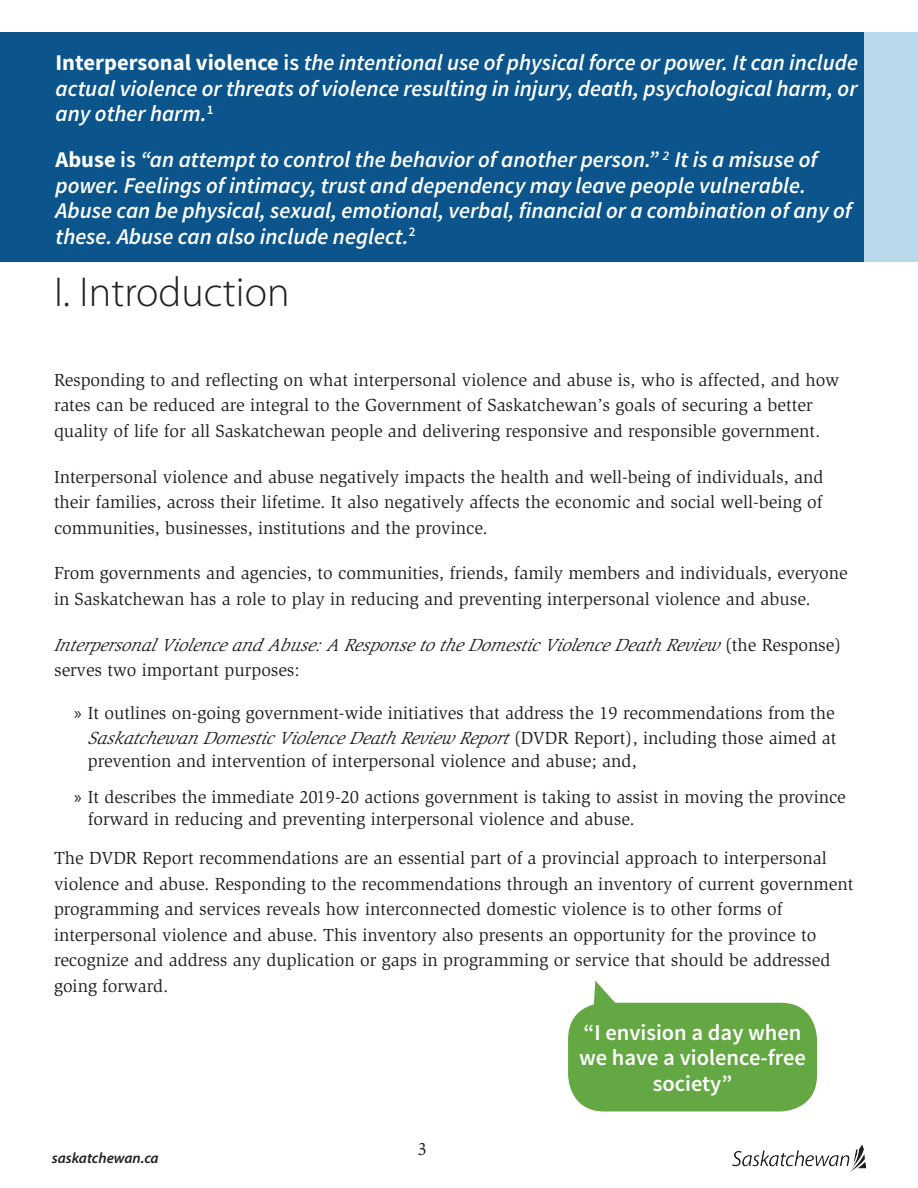
<style>
.page{position:relative;width:918px;height:1188px;background:#fff}
.page>*{position:absolute;margin:0;border:0;box-sizing:border-box;transform-origin:0 0}
.Heading_TOC{font:300 42px "Myriad Pro";color:#231f20}
.Call_out{font:italic 600 22.5px/25.5px "Source Sans Pro";color:#fff;text-align:justify}
.Call_out-2{font:600 22.5px/25.5px "Source Sans Pro";color:#fff;text-align:center}
.Body_copy{font:18px/25.5px "Slimbach Std";color:#231f20}
.Body_copy-2{font:italic 18px/25.5px "Slimbach Std";color:#231f20}
.t1{font:italic 600 15px "Myriad Pro";color:#231f20}
.s1{font-weight:700;font-style:normal}
.s2{font-style:normal}
.s3{font-family:"Myriad Pro"}
.s4{font-style:italic}
</style>
<div class="page">
<img style="left:732px;top:1144px;width:133px;height:28px">
<svg style="left:592px;top:981px;width:49px;height:24px"></svg>
<div style="left:568px;top:1003px;width:249px;height:109px;background:#64a843;border-radius:36px"></div>
<div style="left:0;top:32px;width:918px;height:229px;background:#0b558c"></div>
<div style="left:864px;top:32px;width:54px;height:229px;background:#badaec"></div>
<p class="Call_out" style="left:56px;top:50px;width:804px"><span class="s1">Interpersonal violence</span> <span class="s2">is</span> the intentional use of physical force or power. It can include actual violence or threats of violence resulting in injury, death, psychological harm, or any other harm.<sup>1</sup></p>
<p class="Call_out" style="left:56px;top:147px;width:798px;text-align:left"><span class="s1">Abuse</span> <span class="s2">is</span> “an attempt to control the behavior of another person.” <sup>2</sup> It is a misuse of power. Feelings of intimacy, trust and dependency may leave people vulnerable.<br>Abuse can be physical, sexual, emotional, verbal, financial or a combination of any of these. Abuse can also include neglect.<sup>2</sup></p>
<p class="Heading_TOC" style="left:54px;top:267px;width:237px">I. Introduction</p>
<p class="Body_copy" style="left:54px;top:367px;width:787px">Responding to and reflecting on what interpersonal violence and abuse is, who is affected, and how rates can be reduced are integral to the Government of Saskatchewan’s goals of securing a better quality of life for all Saskatchewan people and delivering responsive and responsible government.</p>
<p class="Body_copy" style="left:54px;top:464px;width:771px;text-align:justify">Interpersonal violence and abuse negatively impacts the health and well-being of individuals, and their families, across their lifetime. It also negatively affects the economic and social well-being of communities, businesses, institutions and the province.</p>
<p class="Body_copy" style="left:54px;top:561px;width:795px">From governments and agencies, to communities, friends, family members and individuals, everyone in Saskatchewan has a role to play in reducing and preventing interpersonal violence and abuse.</p>
<p class="Body_copy-2" style="left:54px;top:632px;width:789px">InterpersonalViolenceand Abuse:A Responseto theDomesticViolenceDeath Review <span class="s2">( t h e R e s p o n s e ) serves two important purposes:</span></p>
<p class="Body_copy" style="left:74px;top:700px;width:764px;text-align:right"><span class="s3">»</span> It outlines on-going government-wide initiatives that address the 19 recommendations from the<br><span class="s4">Saskatchewan DomesticViolenceDeath Review Report</span>( D V D R R e p o r t ) , i n c l u d i n g t h o s e a i m e d a t</p>
<p class="Body_copy" style="left:88px;top:748px;width:550px">prevention and intervention of interpersonal violence and abuse; and,</p>
<p class="Body_copy" style="left:88px;top:786px;width:760px;line-height:22.5px;text-indent:-14px"><span class="s3">»</span> It describes the immediate 2019-20 actions government is taking to assist in moving the province forward in reducing and preventing interpersonal violence and abuse.</p>
<p class="Body_copy" style="left:54px;top:846px;width:801px">The DVDR Report recommendations are an essential part of a provincial approach to interpersonal violence and abuse. Responding to the recommendations through an inventory of current government programming and services reveals how interconnected domestic violence is to other forms of interpersonal violence and abuse. This inventory also presents an opportunity for the province to recognize and address any duplication or gaps in programming or service that should be addressed going forward.</p>
<p class="Call_out-2" style="left:579px;top:1020px;width:228px">“I envision a day when we have a violence-free society”</p>
<p class="t1" style="left:52px;top:1148px;width:108px">saskatchewan.ca</p>
<p class="Body_copy" style="left:418px;top:1136px;width:11px">3</p>
</div>
